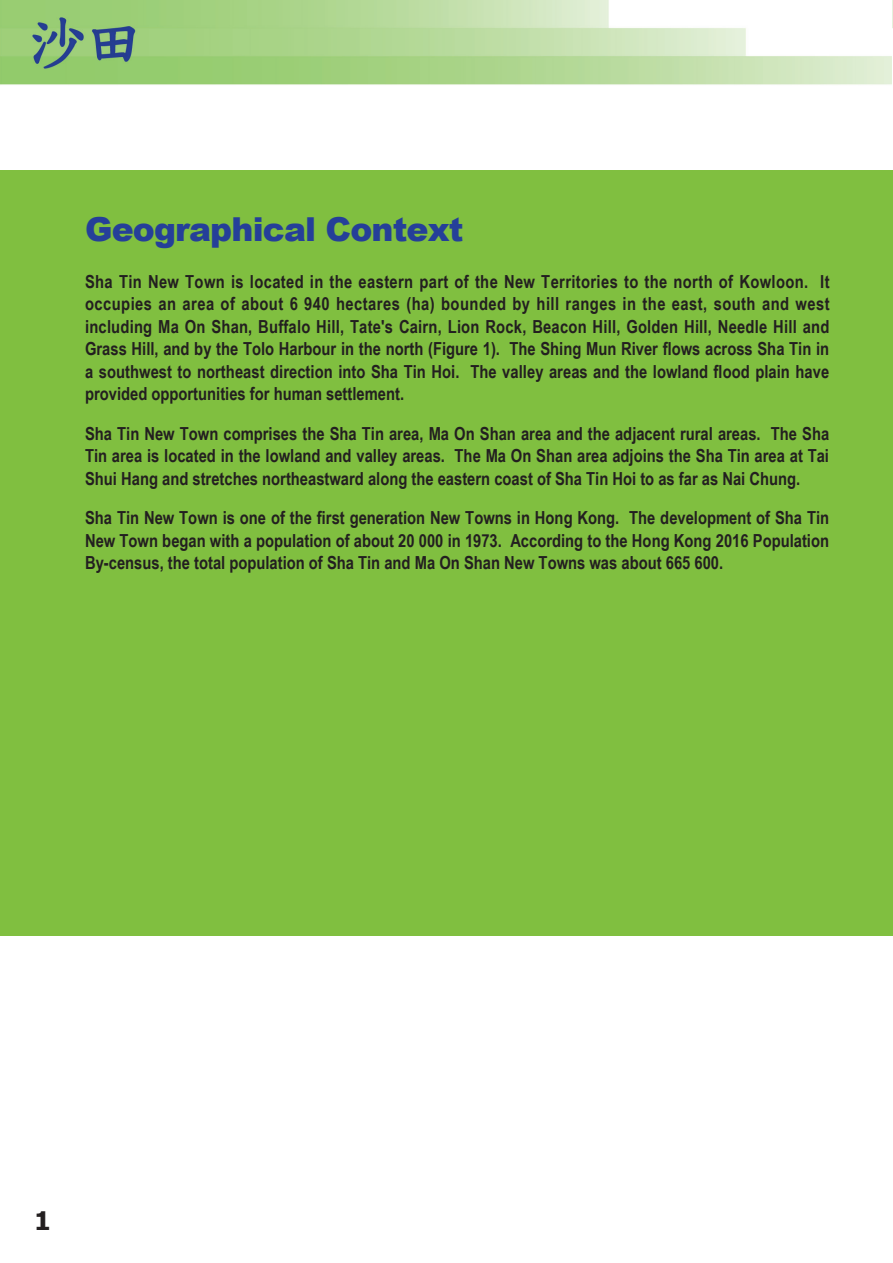
<style>
.page{position:relative;width:893px;height:1263px;background:#fff}
.page>*{position:absolute;margin:0;border:0;box-sizing:border-box;transform-origin:0 0}
.Title_en{font:900 33px "Arial";letter-spacing:-.025em;color:#253f99}
.t1{font:700 25.5px "Verdana";color:#231f20}
.text_en{font:700 18px/22.5px "Arial Narrow";color:#231f20;text-align:justify}
</style>
<div class="page">
<img style="left:0;top:0;width:893px;height:85px">
<div style="left:0;top:170px;width:893px;height:765px;background:#80bf40"></div>
<p class="Title_en" style="left:85px;top:205px;width:380px">Geographical Context</p>
<p class="text_en" style="left:85px;top:269px;width:746px">Sha Tin New Town is located in the eastern part of the New Territories to the north of Kowloon. It occupies an area of about 6 940 hectares (ha) bounded by hill ranges in the east, south and west including Ma On Shan, Buffalo Hill, Tate's Cairn, Lion Rock, Beacon Hill, Golden Hill, Needle Hill and Grass Hill, and by the Tolo Harbour in the north (Figure 1). The Shing Mun River flows across Sha Tin in a southwest to northeast direction into Sha Tin Hoi. The valley areas and the lowland flood plain have provided opportunities for human settlement.</p>
<p class="text_en" style="left:85px;top:421px;width:746px">Sha Tin New Town comprises the Sha Tin area, Ma On Shan area and the adjacent rural areas. The Sha Tin area is located in the lowland and valley areas. The Ma On Shan area adjoins the Sha Tin area at Tai Shui Hang and stretches northeastward along the eastern coast of Sha Tin Hoi to as far as Nai Chung.</p>
<p class="text_en" style="left:85px;top:506px;width:746px">Sha Tin New Town is one of the first generation New Towns in Hong Kong. The development of Sha Tin New Town began with a population of about 20 000 in 1973. According to the Hong Kong 2016 Population By-census, the total population of Sha Tin and Ma On Shan New Towns was about 665 600.</p>
<h2 class="t1" style="left:33px;top:1202px;width:20px">1</h2>
</div>
